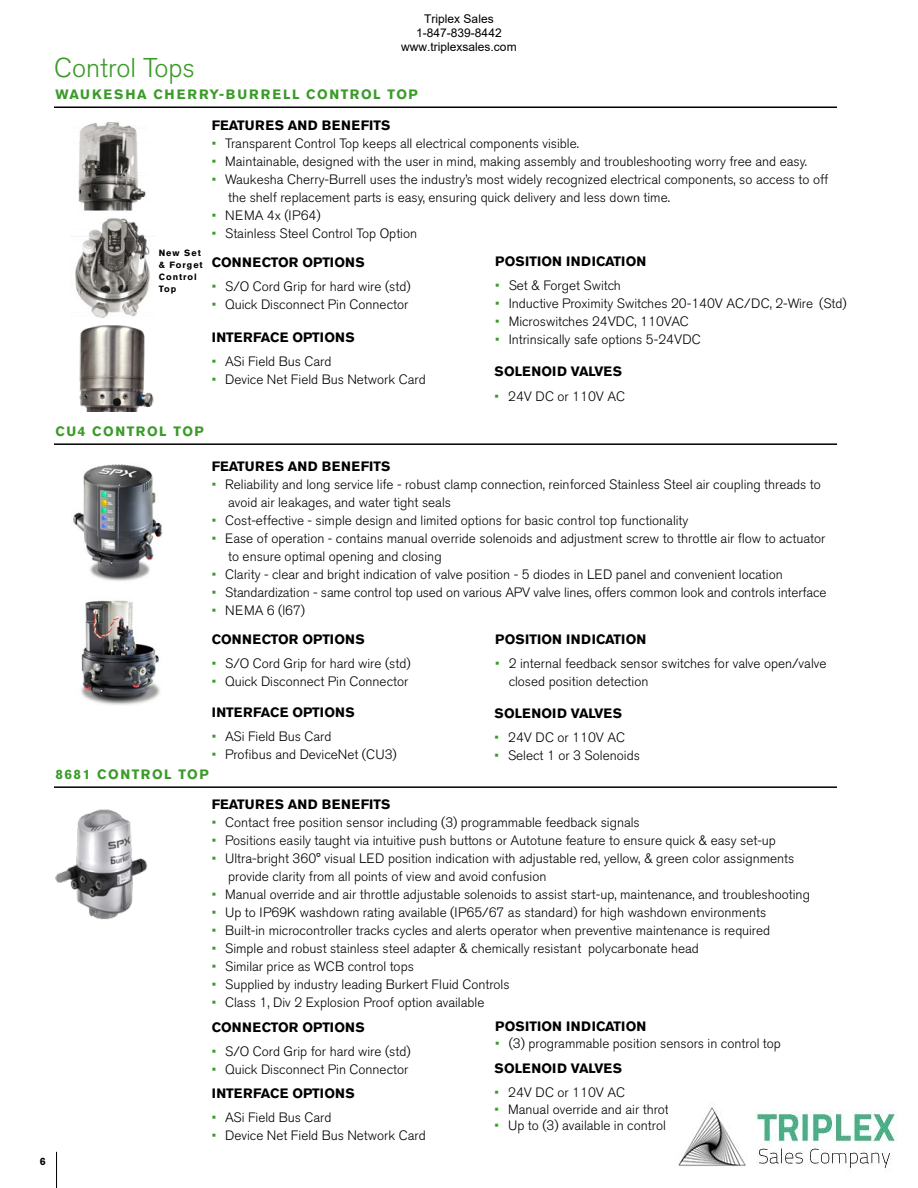
<style>
.page{position:relative;width:918px;height:1188px;background:#fff}
.page>*{position:absolute;margin:0;border:0;box-sizing:border-box;transform-origin:0 0}
.Body_Copy_Headline{font:300 27px "Akzidenz Grotesk BE";color:#3b9b29}
.t1{font:300 13.5px/18px "Akzidenz Grotesk BE";color:#000}
.Body_Copy___Sub-Head{font:700 13.5px "Akzidenz Grotesk BE";color:#000}
.Body_Copy_Headline-2{font:700 13.5px "Akzidenz Grotesk BE";letter-spacing:.11em;color:#3b9b29}
.Body_Copy_Headline-3{font:700 13.5px "Akzidenz Grotesk BE";letter-spacing:.02em;color:#000}
.t2{font:12px/14.4px "Arial";color:#000;text-align:center}
.t3{font:700 10.5px "Akzidenz Grotesk BE";color:#000}
.Captions__Center_Ali{font:700 9px/12px "Akzidenz Grotesk BE";letter-spacing:.11em;color:#000}
.s1{color:#3b9b29}
</style>
<div class="page">
<img style="left:55px;top:809px;width:93px;height:111px">
<hr style="left:54px;top:786px;width:783px;height:2px;background:#000">
<img style="left:78px;top:122px;width:68px;height:89px">
<img style="left:75px;top:218px;width:75px;height:100px">
<img style="left:79px;top:325px;width:75px;height:86px">
<hr style="left:54px;top:107px;width:783px;height:1px;background:#000">
<hr style="left:54px;top:443px;width:783px;height:2px;background:#000">
<img style="left:73px;top:464px;width:90px;height:117px">
<img style="left:81px;top:600px;width:79px;height:105px">
<hr style="left:56px;top:1152px;width:1px;height:36px;background:#000">
<img style="left:678px;top:1103px;width:220px;height:70px">
<p class="t3" style="left:40px;top:1155px;width:7px">6</p>
<p class="Body_Copy_Headline" style="left:54px;top:52px;width:142px">Control Tops</p>
<p class="t2" style="left:401px;top:11px;width:117px">Triplex Sales<br>1-847-839-8442 www.triplexsales.com</p>
<p class="Body_Copy_Headline-2" style="left:56px;top:86px;width:364px">WAUKESHA CHERRY-BURRELL CONTROL TOP</p>
<p class="Captions__Center_Ali" style="left:159px;top:247px;width:46px">New Set &amp; Forget<br>Control<br>Top</p>
<p class="Body_Copy_Headline-3" style="left:212px;top:117px;width:180px">FEATURES AND BENEFITS</p>
<p class="t1" style="left:212px;top:134px;width:369px"><span class="s1">•</span> Transparent Control Top keeps all electrical components visible.</p>
<p class="t1" style="left:212px;top:152px;width:597px"><span class="s1">•</span> Maintainable, designed with the user in mind, making assembly and troubleshooting worry free and easy.</p>
<p class="t1" style="left:228px;top:170px;width:602px;text-indent:-16px"><span class="s1">•</span> Waukesha Cherry-Burrell uses the industry’s most widely recognized electrical components, so access to off the shelf replacement parts is easy, ensuring quick delivery and less down time.</p>
<p class="t1" style="left:212px;top:206px;width:110px"><span class="s1">•</span> NEMA 4x (IP64)</p>
<p class="t1" style="left:212px;top:224px;width:207px"><span class="s1">•</span> Stainless Steel Control Top Option</p>
<p class="Body_Copy___Sub-Head" style="left:212px;top:254px;width:155px">CONNECTOR OPTIONS</p>
<p class="t1" style="left:212px;top:277px;width:200px"><span class="s1">•</span> S/O Cord Grip for hard wire (std)</p>
<p class="t1" style="left:212px;top:295px;width:198px"><span class="s1">•</span> Quick Disconnect Pin Connector</p>
<p class="Body_Copy___Sub-Head" style="left:212px;top:329px;width:145px">INTERFACE OPTIONS</p>
<p class="t1" style="left:212px;top:352px;width:121px"><span class="s1">•</span> ASi Field Bus Card</p>
<p class="t1" style="left:212px;top:370px;width:216px"><span class="s1">•</span> Device Net Field Bus Network Card</p>
<p class="Body_Copy___Sub-Head" style="left:495px;top:254px;width:153px">POSITION INDICATION</p>
<p class="t1" style="left:495px;top:277px;width:127px"><span class="s1">•</span> Set &amp; Forget Switch</p>
<p class="t1" style="left:495px;top:295px;width:353px"><span class="s1">•</span> Inductive Proximity Switches 20-140V AC/DC, 2-Wire (Std)</p>
<p class="t1" style="left:495px;top:313px;width:195px"><span class="s1">•</span> Microswitches 24VDC, 110VAC</p>
<p class="t1" style="left:495px;top:331px;width:207px"><span class="s1">•</span> Intrinsically safe options 5-24VDC</p>
<p class="Body_Copy___Sub-Head" style="left:495px;top:364px;width:129px">SOLENOID VALVES</p>
<p class="t1" style="left:495px;top:387px;width:132px"><span class="s1">•</span> 24V DC or 110V AC</p>
<p class="Body_Copy_Headline-2" style="left:56px;top:423px;width:150px">CU4 CONTROL TOP</p>
<p class="Body_Copy_Headline-3" style="left:212px;top:458px;width:180px">FEATURES AND BENEFITS</p>
<p class="t1" style="left:228px;top:475px;width:594px;text-indent:-16px"><span class="s1">•</span> Reliability and long service life - robust clamp connection, reinforced Stainless Steel air coupling threads to avoid air leakages, and water tight seals</p>
<p class="t1" style="left:212px;top:511px;width:478px"><span class="s1">•</span> Cost-effective - simple design and limited options for basic control top functionality</p>
<p class="t1" style="left:228px;top:529px;width:599px;text-indent:-16px"><span class="s1">•</span> Ease of operation - contains manual override solenoids and adjustment screw to throttle air flow to actuator to ensure optimal opening and closing</p>
<p class="t1" style="left:212px;top:565px;width:573px"><span class="s1">•</span> Clarity - clear and bright indication of valve position - 5 diodes in LED panel and convenient location</p>
<p class="t1" style="left:212px;top:583px;width:616px"><span class="s1">•</span> Standardization - same control top used on various APV valve lines, offers common look and controls interface</p>
<p class="t1" style="left:212px;top:601px;width:95px"><span class="s1">•</span> NEMA 6 (l67)</p>
<p class="Body_Copy___Sub-Head" style="left:212px;top:632px;width:155px">CONNECTOR OPTIONS</p>
<p class="t1" style="left:212px;top:655px;width:200px"><span class="s1">•</span> S/O Cord Grip for hard wire (std)</p>
<p class="t1" style="left:212px;top:673px;width:198px"><span class="s1">•</span> Quick Disconnect Pin Connector</p>
<p class="Body_Copy___Sub-Head" style="left:212px;top:704px;width:145px">INTERFACE OPTIONS</p>
<p class="t1" style="left:212px;top:727px;width:121px"><span class="s1">•</span> ASi Field Bus Card</p>
<p class="t1" style="left:212px;top:745px;width:187px"><span class="s1">•</span> Profibus and DeviceNet (CU3)</p>
<p class="Body_Copy___Sub-Head" style="left:495px;top:631px;width:153px">POSITION INDICATION</p>
<p class="t1" style="left:509px;top:654px;width:319px;text-indent:-14px"><span class="s1">•</span> 2 internal feedback sensor switches for valve open/valve closed position detection</p>
<p class="Body_Copy___Sub-Head" style="left:495px;top:705px;width:129px">SOLENOID VALVES</p>
<p class="t1" style="left:495px;top:728px;width:132px"><span class="s1">•</span> 24V DC or 110V AC</p>
<p class="t1" style="left:495px;top:746px;width:147px"><span class="s1">•</span> Select 1 or 3 Solenoids</p>
<p class="Body_Copy_Headline-2" style="left:56px;top:766px;width:155px">8681 CONTROL TOP</p>
<p class="Body_Copy_Headline-3" style="left:212px;top:797px;width:180px">FEATURES AND BENEFITS</p>
<p class="t1" style="left:212px;top:814px;width:430px"><span class="s1">•</span> Contact free position sensor including (3) programmable feedback signals</p>
<p class="t1" style="left:212px;top:832px;width:566px"><span class="s1">•</span> Positions easily taught via intuitive push buttons or Autotune feature to ensure quick &amp; easy set-up</p>
<p class="t1" style="left:228px;top:850px;width:568px;text-indent:-16px"><span class="s1">•</span> Ultra-bright 360° visual LED position indication with adjustable red, yellow, &amp; green color assignments provide clarity from all points of view and avoid confusion</p>
<p class="t1" style="left:212px;top:886px;width:600px"><span class="s1">•</span> Manual override and air throttle adjustable solenoids to assist start-up, maintenance, and troubleshooting</p>
<p class="t1" style="left:212px;top:904px;width:556px"><span class="s1">•</span> Up to IP69K washdown rating available (IP65/67 as standard) for high washdown environments</p>
<p class="t1" style="left:212px;top:922px;width:560px"><span class="s1">•</span> Built-in microcontroller tracks cycles and alerts operator when preventive maintenance is required</p>
<p class="t1" style="left:212px;top:940px;width:489px"><span class="s1">•</span> Simple and robust stainless steel adapter &amp; chemically resistant polycarbonate head</p>
<p class="t1" style="left:212px;top:958px;width:204px"><span class="s1">•</span> Similar price as WCB control tops</p>
<p class="t1" style="left:212px;top:976px;width:299px"><span class="s1">•</span> Supplied by industry leading Burkert Fluid Controls</p>
<p class="t1" style="left:212px;top:994px;width:274px"><span class="s1">•</span> Class 1, Div 2 Explosion Proof option available</p>
<p class="Body_Copy___Sub-Head" style="left:212px;top:1020px;width:155px">CONNECTOR OPTIONS</p>
<p class="t1" style="left:212px;top:1043px;width:200px"><span class="s1">•</span> S/O Cord Grip for hard wire (std)</p>
<p class="t1" style="left:212px;top:1061px;width:198px"><span class="s1">•</span> Quick Disconnect Pin Connector</p>
<p class="Body_Copy___Sub-Head" style="left:212px;top:1085px;width:145px">INTERFACE OPTIONS</p>
<p class="t1" style="left:212px;top:1108px;width:121px"><span class="s1">•</span> ASi Field Bus Card</p>
<p class="t1" style="left:212px;top:1126px;width:216px"><span class="s1">•</span> Device Net Field Bus Network Card</p>
<p class="Body_Copy___Sub-Head" style="left:495px;top:1019px;width:153px">POSITION INDICATION</p>
<p class="t1" style="left:495px;top:1034px;width:287px"><span class="s1">•</span> (3) programmable position sensors in control top</p>
<p class="Body_Copy___Sub-Head" style="left:495px;top:1061px;width:129px">SOLENOID VALVES</p>
<p class="t1" style="left:495px;top:1084px;width:132px"><span class="s1">•</span> 24V DC or 110V AC</p>
<p class="t1" style="left:495px;top:1100px;width:255px"><span class="s1">•</span> Manual override and air throttle adjustment</p>
<p class="t1" style="left:495px;top:1117px;width:194px"><span class="s1">•</span> Up to (3) available in control top</p>
</div>
